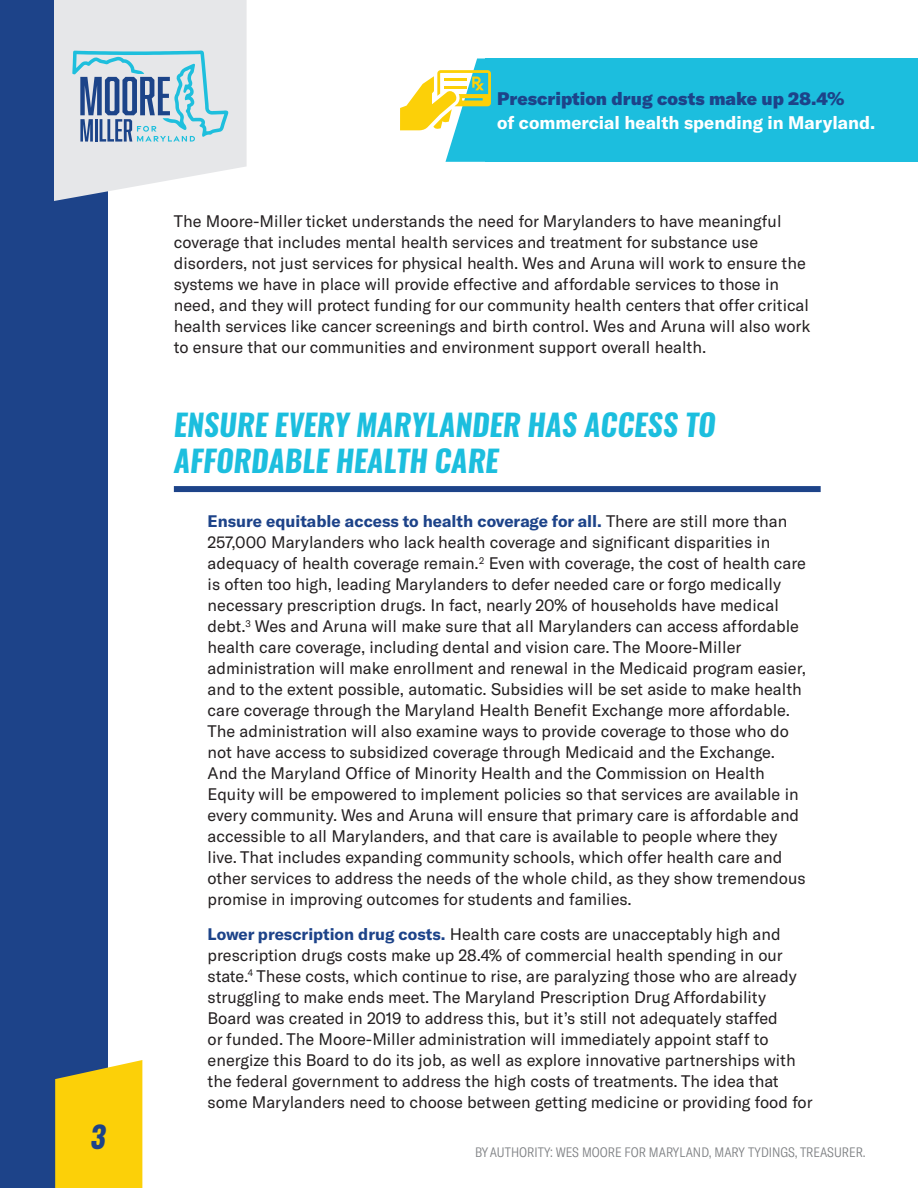
<style>
.page{position:relative;width:918px;height:1188px;background:#fff}
.page>*{position:absolute;margin:0;border:0;box-sizing:border-box;transform-origin:0 0}
.headers{font:italic 700 30px/36px "Oswald";color:#1cbede}
.t1{font:italic 700 29.7px "Oswald";color:#1d4389}
.body{font:700 18px/24px "GT America";color:#fff}
.indent_body{font:16.5px/21px "GT America";color:#231f20}
.body-2{font:16.5px/21px "GT America";color:#231f20}
.body-3{font:300 condensed 13.5px "GT America";color:#808285}
.s1{font-weight:900;color:#1d4389}
.s2{font-weight:700;color:#1d4389}
</style>
<div class="page">
<div style="left:0;top:0;width:108px;height:1188px;background:#1d4389"></div>
<svg style="left:55px;top:1060px;width:87px;height:128px;background:#edc713"></svg>
<svg style="left:54px;top:0;width:193px;height:201px;background:#cddae2"></svg>
<div style="left:174px;top:486px;width:647px;height:6px;background:#1d4389"></div>
<div style="left:485px;top:58px;width:433px;height:104px;background:#1cbede"></div>
<svg style="left:400px;top:58px;width:91px;height:104px"></svg>
<h2 class="t1" style="left:90px;top:1117px;width:17px">3</h2>
<p class="body" style="left:497px;top:86px;width:380px"><span class="s1">Prescription drug costs make up 28.4%<br></span>of commercial health spending in Maryland.</p>
<p class="body-2" style="left:174px;top:210px;width:638px">The Moore-Miller ticket understands the need for Marylanders to have meaningful coverage that includes mental health services and treatment for substance use disorders, not just services for physical health. Wes and Aruna will work to ensure the systems we have in place will provide effective and affordable services to those in need, and they will protect funding for our community health centers that offer critical health services like cancer screenings and birth control. Wes and Aruna will also work to ensure that our communities and environment support overall health.</p>
<p class="headers" style="left:174px;top:407px;width:543px">ENSURE EVERY MARYLANDER HAS ACCESS TO<br>AFFORDABLE HEALTH CARE</p>
<p class="indent_body" style="left:208px;top:511px;width:600px"><span class="s2">Ensure equitable access to health coverage for all.</span> There are still more than 257,000 Marylanders who lack health coverage and significant disparities in adequacy of health coverage remain.<sup>2</sup> Even with coverage, the cost of health care is often too high, leading Marylanders to defer needed care or forgo medically necessary prescription drugs. In fact, nearly 20% of households have medical debt.<sup>3</sup> Wes and Aruna will make sure that all Marylanders can access affordable health care coverage, including dental and vision care. The Moore-Miller administration will make enrollment and renewal in the Medicaid program easier, and to the extent possible, automatic. Subsidies will be set aside to make health care coverage through the Maryland Health Benefit Exchange more affordable.<br>The administration will also examine ways to provide coverage to those who do not have access to subsidized coverage through Medicaid and the Exchange.<br>And the Maryland Office of Minority Health and the Commission on Health Equity will be empowered to implement policies so that services are available in every community. Wes and Aruna will ensure that primary care is affordable and accessible to all Marylanders, and that care is available to people where they live. That includes expanding community schools, which offer health care and other services to address the needs of the whole child, as they show tremendous promise in improving outcomes for students and families.</p>
<p class="indent_body" style="left:208px;top:924px;width:607px"><span class="s2">Lower prescription drug costs.</span> Health care costs are unacceptably high and prescription drugs costs make up 28.4% of commercial health spending in our state.<sup>4</sup> These costs, which continue to rise, are paralyzing those who are already struggling to make ends meet. The Maryland Prescription Drug Affordability Board was created in 2019 to address this, but it’s still not adequately staffed<br>or funded. The Moore-Miller administration will immediately appoint staff to energize this Board to do its job, as well as explore innovative partnerships with the federal government to address the high costs of treatments. The idea that some Marylanders need to choose between getting medicine or providing food for</p>
<p class="body-3" style="left:475px;top:1144px;width:392px">BY AUTHORITY: WES MOORE FOR MARYLAND, MARY TYDINGS, TREASURER.</p>
</div>
